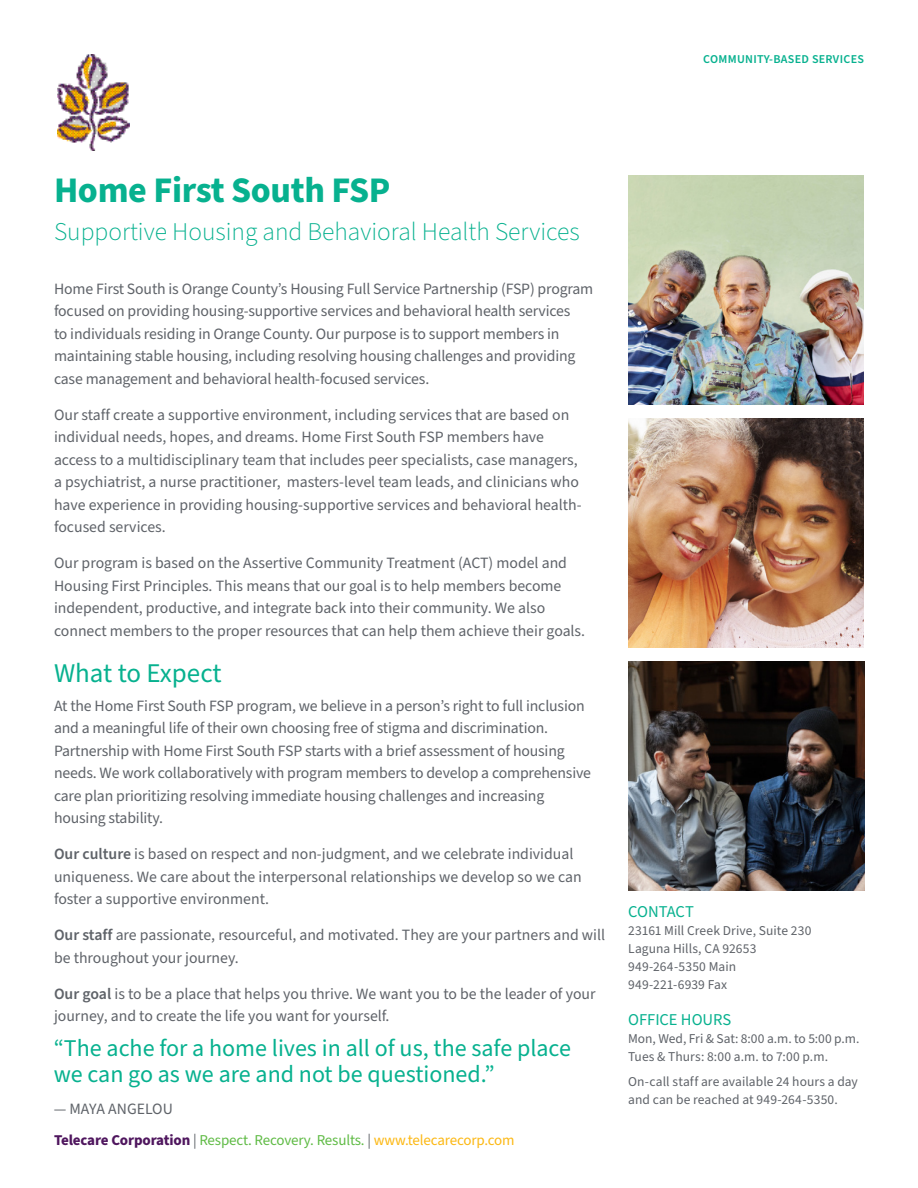
<style>
.page{position:relative;width:918px;height:1188px;background:#fff}
.page>*{position:absolute;margin:0;border:0;box-sizing:border-box;transform-origin:0 0}
.Front_Title{font:700 36px "Source Sans Pro";letter-spacing:-.01em;color:#07b18f}
.Header_1{font:27px "Source Sans Pro";color:#07b18f}
.Front_Subtitle{font:300 25.5px "Source Sans Pro";color:#07b18f}
.t1{font:24px/25.5px "Source Sans Pro";color:#07b18f}
.Addresses{font:16.5px "Source Sans Pro";letter-spacing:-.005em;color:#07b18f}
.t2{font:15.75px/22.5px "Source Sans Pro";letter-spacing:-.01em;color:#5f6369}
.t3{font:15px "Source Sans Pro";letter-spacing:-.01em;color:#60bb46}
.Addresses-2{font:13.5px "Source Sans Pro";letter-spacing:.005em;color:#5f6369}
.t4{font:600 12px "Source Sans Pro";letter-spacing:.025em;color:#07b18f}
.s1{font-weight:600}
.s2{font-weight:700;color:#4f165e}
.s3{color:#5f6369}
.s4{color:#fcb814}
</style>
<div class="page">
<img style="left:57px;top:54px;width:72px;height:97px">
<img style="left:628px;top:418px;width:236px;height:230px">
<img style="left:628px;top:176px;width:236px;height:229px">
<img style="left:629px;top:662px;width:236px;height:229px">
<p class="t4" style="left:703px;top:51px;width:162px">COMMUNITY-BASED SERVICES</p>
<p class="Front_Title" style="left:54px;top:166px;width:338px">Home First South FSP</p>
<p class="Front_Subtitle" style="left:54px;top:214px;width:527px">Supportive Housing and Behavioral Health Services</p>
<p class="t2" style="left:54px;top:278px;width:541px">Home First South is Orange County’s Housing Full Service Partnership (FSP) program focused on providing housing-supportive services and behavioral health services<br>to individuals residing in Orange County. Our purpose is to support members in maintaining stable housing, including resolving housing challenges and providing case management and behavioral health-focused services.</p>
<p class="t2" style="left:54px;top:404px;width:529px">Our staff create a supportive environment, including services that are based on individual needs, hopes, and dreams. Home First South FSP members have access to a multidisciplinary team that includes peer specialists, case managers, a psychiatrist, a nurse practitioner, masters-level team leads, and clinicians who have experience in providing housing-supportive services and behavioral health&shy;focused services.</p>
<p class="t2" style="left:54px;top:552px;width:533px">Our program is based on the Assertive Community Treatment (ACT) model and Housing First Principles. This means that our goal is to help members become independent, productive, and integrate back into their community. We also connect members to the proper resources that can help them achieve their goals.</p>
<p class="Header_1" style="left:54px;top:655px;width:169px">What to Expect</p>
<p class="t2" style="left:54px;top:695px;width:539px">At the Home First South FSP program, we believe in a person’s right to full inclusion and a meaningful life of their own choosing free of stigma and discrimination.<br>Partnership with Home First South FSP starts with a brief assessment of housing needs. We work collaboratively with program members to develop a comprehensive care plan prioritizing resolving immediate housing challenges and increasing housing stability.</p>
<p class="t2" style="left:54px;top:843px;width:529px"><span class="s1">Our culture</span> is based on respect and non-judgment, and we celebrate individual uniqueness. We care about the interpersonal relationships we develop so we can foster a supportive environment.</p>
<p class="t2" style="left:54px;top:924px;width:553px"><span class="s1">Our staff</span> are passionate, resourceful, and motivated. They are your partners and will be throughout your journey.</p>
<p class="t2" style="left:54px;top:983px;width:543px"><span class="s1">Our goal</span> is to be a place that helps you thrive. We want you to be the leader of your journey, and to create the life you want for yourself.</p>
<p class="t1" style="left:54px;top:1036px;width:519px">“The ache for a home lives in all of us, the safe place we can go as we are and not be questioned.”</p>
<p class="t2" style="left:54px;top:1098px;width:121px">— MAYA ANGELOU</p>
<p class="t3" style="left:54px;top:1130px;width:462px"><span class="s2">Telecare Corporation</span> <span class="s3">|</span> Respect. Recovery. Results. <span class="s3">|</span> <span class="s4">www.telecarecorp.com</span></p>
<p class="Addresses" style="left:628px;top:900px;width:67px">CONTACT</p>
<p class="Addresses-2" style="left:628px;top:921px;width:185px">23161 Mill Creek Drive, Suite 230</p>
<p class="Addresses-2" style="left:628px;top:939px;width:130px">Laguna Hills, CA 92653</p>
<p class="Addresses-2" style="left:628px;top:957px;width:109px">949-264-5350 Main</p>
<p class="Addresses-2" style="left:628px;top:975px;width:100px">949-221-6939 Fax</p>
<p class="Addresses" style="left:628px;top:1008px;width:105px">OFFICE HOURS</p>
<p class="Addresses-2" style="left:628px;top:1029px;width:233px">Mon, Wed, Fri &amp; Sat: 8:00 a.m. to 5:00 p.m.</p>
<p class="Addresses-2" style="left:628px;top:1047px;width:201px">Tues &amp; Thurs: 8:00 a.m. to 7:00 p.m.</p>
<p class="Addresses-2" style="left:628px;top:1072px;width:231px">On-call staff are available 24 hours a day</p>
<p class="Addresses-2" style="left:628px;top:1090px;width:211px">and can be reached at 949-264-5350.</p>
</div>
